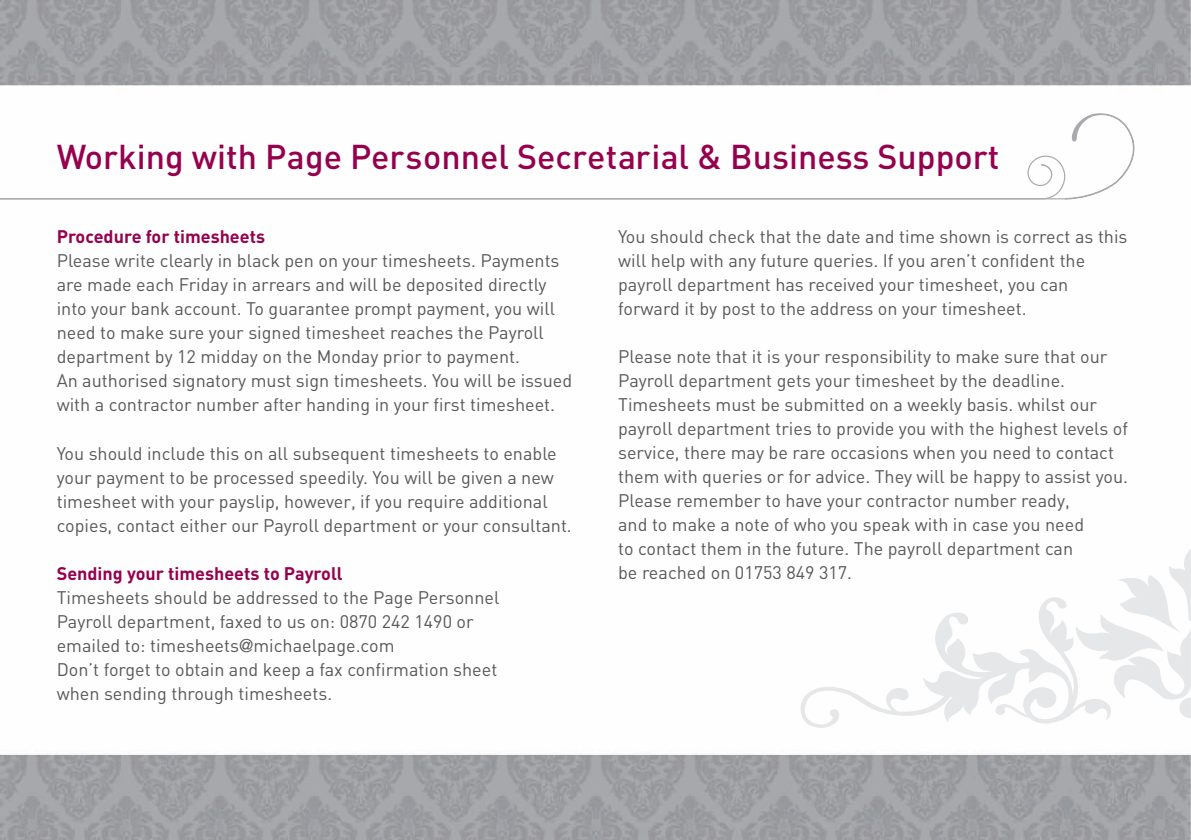
<style>
.page{position:relative;width:1191px;height:840px;background:#fff}
.page>*{position:absolute;margin:0;border:0;box-sizing:border-box;transform-origin:0 0}
.t1{font:500 34px "DIN";color:#96014e}
.t2{font:18px/24px "DIN";color:#57585a}
.t3{font:700 18px "DIN";color:#96014e}
.s1{font-family:"Helvetica Neue"}
</style>
<div class="page">
<img style="left:0;top:0;width:1190px;height:839px">
<svg style="left:1190px;top:549px;width:1px;height:168px"></svg>
<img style="left:798px;top:548px;width:392px;height:179px">
<svg style="left:0;top:154px;width:1064px;height:46px"></svg>
<svg style="left:1040px;top:164px;width:12px;height:13px"></svg>
<hr style="left:0;top:198px;width:1065px;height:1px;background:#a8a9ad">
<svg style="left:1064px;top:112px;width:74px;height:88px"></svg>
<h1 class="t1" style="left:57px;top:135px;width:944px">Working with Page Personnel Secretarial &amp; Business Support</h1>
<p class="t3" style="left:57px;top:225px;width:210px">Procedure for timesheets</p>
<p class="t2" style="left:57px;top:248px;width:517px">Please write clearly in black pen on your timesheets. Payments are made each Friday in arrears and will be deposited directly into your bank account. To guarantee prompt payment, you will need to make sure your signed timesheet reaches the Payroll department by 12 midday on the Monday prior to payment.<br>An authorised signatory must sign timesheets. You will be issued with a contractor number after handing in your first timesheet.</p>
<p class="t2" style="left:57px;top:440px;width:516px">You should include this on all subsequent timesheets to enable your payment to be processed speedily. You will be given a new timesheet with your payslip, however, if you require additional copies, contact either our Payroll department or your consultant.</p>
<p class="t3" style="left:57px;top:561px;width:287px">Sending your timesheets to Payroll</p>
<p class="t2" style="left:57px;top:584px;width:444px">Timesheets should be addressed to the Page Personnel Payroll department, faxed to us on: 0870 242 1490 or emailed to: timesheets<span class="s1">@</span>michaelpage.com<br>Don’t forget to obtain and keep a fax confirmation sheet when sending through timesheets.</p>
<p class="t2" style="left:618px;top:224px;width:511px">You should check that the date and time shown is correct as this will help with any future queries. If you aren’t confident the payroll department has received your timesheet, you can forward it by post to the address on your timesheet.</p>
<p class="t2" style="left:618px;top:344px;width:511px">Please note that it is your responsibility to make sure that our Payroll department gets your timesheet by the deadline.<br>Timesheets must be submitted on a weekly basis. whilst our payroll department tries to provide you with the highest levels of service, there may be rare occasions when you need to contact them with queries or for advice. They will be happy to assist you.<br>Please remember to have your contractor number ready,<br>and to make a note of who you speak with in case you need<br>to contact them in the future. The payroll department can<br>be reached on 01753 849 317.</p>
</div>
